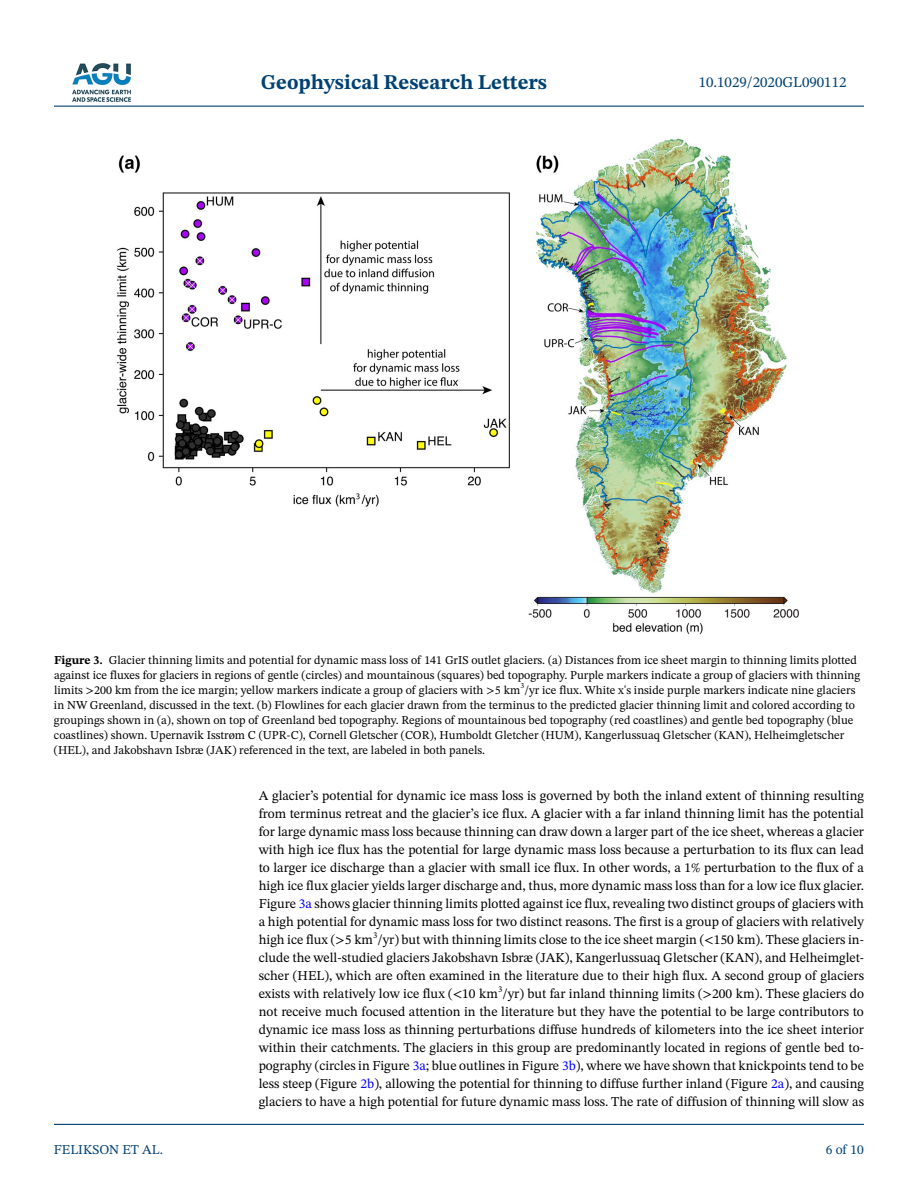
<style>
.page{position:relative;width:918px;height:1188px;background:#fff}
.page>*{position:absolute;margin:0;border:0;box-sizing:border-box;transform-origin:0 0}
.t1{font:700 21px "STIX Two Text";color:#004174}
.t2{font:15px "STIX Two Text";color:#004174}
.t3{font:13.5px/18px "STIX Two Text";color:#000;text-align:justify}
.t4{font:13.5px "STIX Two Text";color:#004174}
.t5{font:12px/15px "STIX Two Text";color:#000}
.t6{font:7.8px "STIX Two Text";color:#000}
.s1{font-weight:700}
.s2{color:#00f}
</style>
<div class="page">
<hr style="left:54px;top:106px;width:810px;height:1px;background:#004174">
<hr style="left:54px;top:1124px;width:810px;height:1px;background:#004174">
<img style="left:72px;top:63px;width:59px;height:39px">
<img style="left:117px;top:138px;width:682px;height:497px">
<h1 class="t1" style="left:261px;top:67px;width:288px">Geophysical Research Letters</h1>
<p class="t2" style="left:699px;top:72px;width:149px">10.1029/2020GL090112</p>
<p class="t5" style="left:54px;top:652px;width:808px"><span class="s1">Figure 3.</span> Glacier thinning limits and potential for dynamic mass loss of 141 GrIS outlet glaciers. (a) Distances from ice sheet margin to thinning limits plotted against ice fluxes for glaciers in regions of gentle (circles) and mountainous (squares) bed topography. Purple markers indicate a group of glaciers with thinning limits &gt;200 km from the ice margin; yellow markers indicate a group of glaciers with &gt;5 km /yr ice flux. White x's inside purple markers indicate nine glaciers</p>
<p class="t6" style="left:521px;top:680px;width:5px">3</p>
<p class="t5" style="left:54px;top:697px;width:803px">in NW Greenland, discussed in the text. (b) Flowlines for each glacier drawn from the terminus to the predicted glacier thinning limit and colored according to groupings shown in (a), shown on top of Greenland bed topography. Regions of mountainous bed topography (red coastlines) and gentle bed topography (blue coastlines) shown. Upernavik Isstrøm C (UPR-C), Cornell Gletscher (COR), Humboldt Gletcher (HUM), Kangerlussuaq Gletscher (KAN), Helheimgletscher (HEL), and Jakobshavn Isbræ (JAK) referenced in the text, are labeled in both panels.</p>
<p class="t4" style="left:54px;top:1140px;width:110px">FELIKSON ET AL.</p>
<p class="t3" style="left:259px;top:786px;width:607px">A glacier’s potential for dynamic ice mass loss is governed by both the inland extent of thinning resulting from terminus retreat and the glacier’s ice flux. A glacier with a far inland thinning limit has the potential for large dynamic mass loss because thinning can draw down a larger part of the ice sheet, whereas a glacier with high ice flux has the potential for large dynamic mass loss because a perturbation to its flux can lead to larger ice discharge than a glacier with small ice flux. In other words, a 1% perturbation to the flux of a high ice flux glacier yields larger discharge and, thus, more dynamic mass loss than for a low ice flux glacier.<br>Figure <span class="s2">3a</span> shows glacier thinning limits plotted against ice flux, revealing two distinct groups of glaciers with a high potential for dynamic mass loss for two distinct reasons. The first is a group of glaciers with relatively high ice flux (&gt;5 km<sup>3</sup>/yr) but with thinning limits close to the ice sheet margin (&lt;150 km). These glaciers in&shy;clude the well-studied glaciers Jakobshavn Isbræ (JAK), Kangerlussuaq Gletscher (KAN), and Helheimglet&shy;scher (HEL), which are often examined in the literature due to their high flux. A second group of glaciers exists with relatively low ice flux (&lt;10 km<sup>3</sup>/yr) but far inland thinning limits (&gt;200 km). These glaciers do not receive much focused attention in the literature but they have the potential to be large contributors to dynamic ice mass loss as thinning perturbations diffuse hundreds of kilometers into the ice sheet interior within their catchments. The glaciers in this group are predominantly located in regions of gentle bed to&shy;pography (circles in Figure <span class="s2">3a</span>; blue outlines in Figure <span class="s2">3b</span>), where we have shown that knickpoints tend to be less steep (Figure <span class="s2">2b</span>), allowing the potential for thinning to diffuse further inland (Figure <span class="s2">2a</span>), and causing glaciers to have a high potential for future dynamic mass loss. The rate of diffusion of thinning will slow as</p>
<p class="t4" style="left:826px;top:1140px;width:40px">6 of 10</p>
</div>
